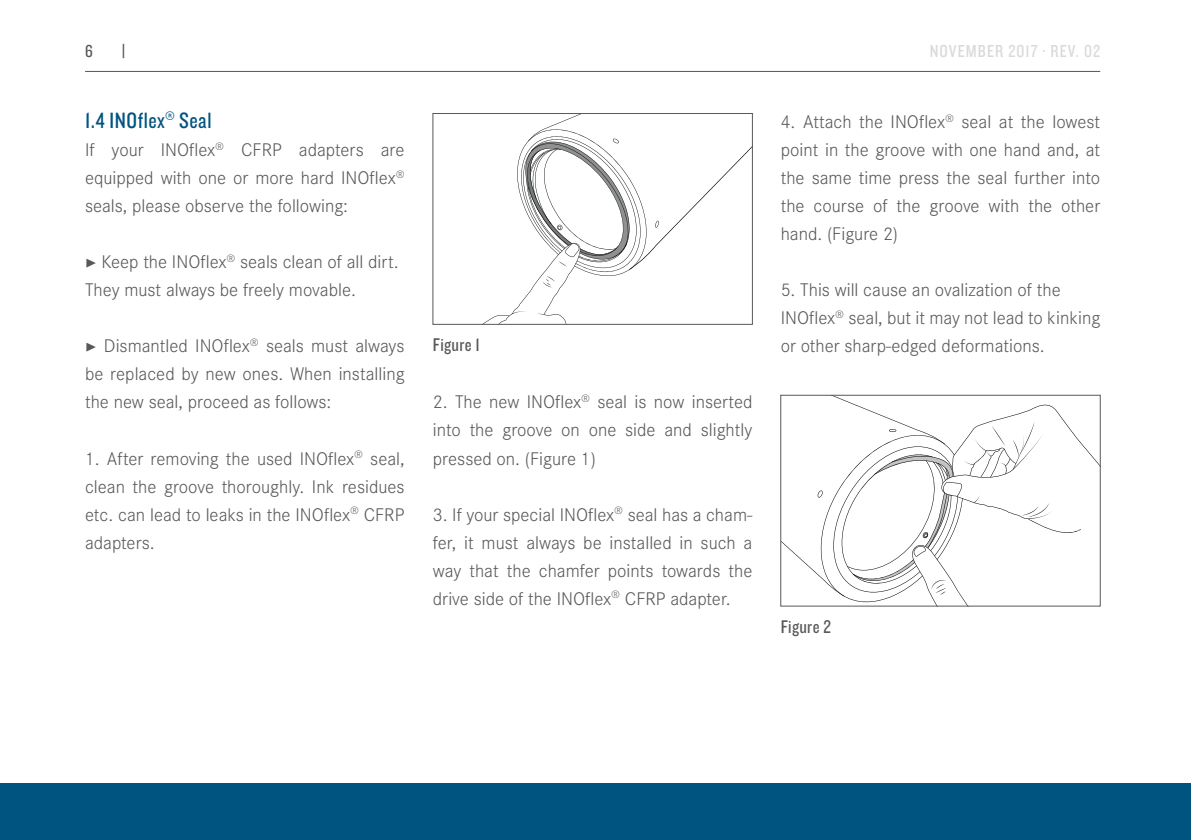
<style>
.page{position:relative;width:1191px;height:840px;background:#fff}
.page>*{position:absolute;margin:0;border:0;box-sizing:border-box;transform-origin:0 0}
.t1{font:23px "Knockout 29 Junior Ltweight";letter-spacing:.025em;color:#005480}
.t2{font:300 19px/28px "Corporate S";color:#57585a;text-align:justify}
.t3{font:19px "Knockout 29 Junior Ltweight";letter-spacing:.02em;color:#57585a}
.t4{font:18px "Knockout 29 Junior Ltweight";letter-spacing:.06em;color:#d9dadc}
.t5{font:18px "Knockout 29 Junior Ltweight";color:#57585a}
.t6{font:18px "Knockout 30 Junior Welterwt";color:#57585a}
.s1{font-family:"Minion Pro";font-weight:400}
</style>
<div class="page">
<div style="left:0;top:782px;width:1191px;height:57px;background:#005480"></div>
<hr style="left:85px;top:71px;width:1015px;height:1px;background:#57585a">
<svg style="left:485px;top:115px;width:266px;height:207px"></svg>
<div style="left:432px;top:113px;width:321px;height:211px;border:1px solid #57585a"></div>
<svg style="left:782px;top:396px;width:316px;height:208px"></svg>
<div style="left:780px;top:394px;width:320px;height:212px;border:1px solid #57585a"></div>
<p class="t5" style="left:85px;top:39px;width:9px">6</p>
<p class="t6" style="left:122px;top:39px;width:5px">|</p>
<p class="t4" style="left:929px;top:39px;width:172px">NOVEMBER 2017 · REV. 02</p>
<p class="t1" style="left:85px;top:106px;width:128px">1.4 INOflex<sup>®</sup> Seal</p>
<p class="t2" style="left:85px;top:135px;width:321px">If your INOflex<sup>®</sup> CFRP adapters are equipped with one or more hard INOflex<sup>® </sup>seals, please observe the following:</p>
<p class="t2" style="left:85px;top:247px;width:315px"><span class="s1">▶</span> Keep the INOflex<sup>®</sup> seals clean of all dirt.<br>They must always be freely movable.</p>
<p class="t2" style="left:85px;top:331px;width:321px"><span class="s1">▶</span> Dismantled INOflex<sup>®</sup> seals must always be replaced by new ones. When installing the new seal, proceed as follows:</p>
<p class="t2" style="left:85px;top:443px;width:321px">1. After removing the used INOflex<sup>®</sup> seal, clean the groove thoroughly. Ink residues etc. can lead to leaks in the INOflex<sup>®</sup> CFRP adapters.</p>
<p class="t2" style="left:780px;top:107px;width:321px">4. Attach the INOflex<sup>®</sup> seal at the lowest point in the groove with one hand and, at the same time press the seal further into the course of the groove with the other hand. (Figure 2)</p>
<p class="t2" style="left:780px;top:275px;width:321px">5. This will cause an ovalization of the<br>INOflex<sup>®</sup> seal, but it may not lead to kinking</p>
<p class="t3" style="left:433px;top:333px;width:48px">Figure 1</p>
<p class="t2" style="left:780px;top:331px;width:265px">or other sharp-edged deformations.</p>
<p class="t2" style="left:433px;top:387px;width:321px">2. The new INOflex<sup>®</sup> seal is now inserted into the groove on one side and slightly pressed on. (Figure 1)</p>
<p class="t2" style="left:433px;top:499px;width:321px">3. If your special INOflex<sup>®</sup> seal has a cham&shy;fer, it must always be installed in such a way that the chamfer points towards the drive side of the INOflex<sup>®</sup> CFRP adapter.</p>
<p class="t3" style="left:780px;top:614px;width:52px">Figure 2</p>
</div>
